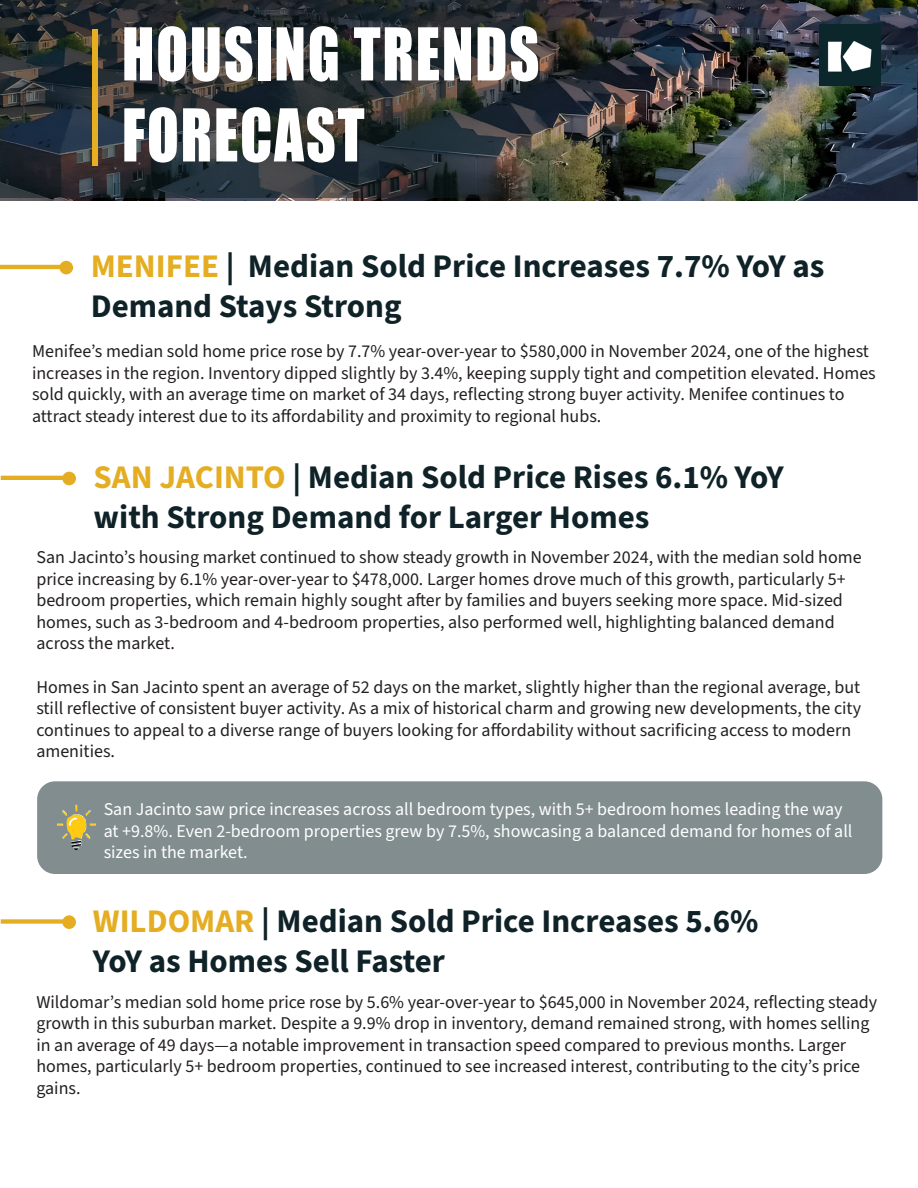
<style>
.page{position:relative;width:918px;height:1188px;background:#fff}
.page>*{position:absolute;margin:0;border:0;box-sizing:border-box;transform-origin:0 0}
.t1{font:67.2px "Impact";letter-spacing:.03em;color:#fff;scale:.87 1}
.t2{font:700 33px/39.6px "Source Sans 3";color:#0f2227}
.t3{font:18px/21.6px "Source Sans 3";color:#231f20}
.t4{font:18px/21.6px "Source Sans 3";color:#fff}
.s1{color:#e4ad22}
</style>
<div class="page">
<hr style="left:917px;top:0;width:1px;height:201px;background:#0f2126">
<div style="left:1px;top:476px;width:68px;height:4px;border:2px solid #e4ad22"></div>
<div style="left:62px;top:472px;width:14px;height:13px;background:#e4ad22;border-radius:50%"></div>
<img style="left:0;top:0;width:918px;height:198px">
<div style="left:93px;top:29px;width:5px;height:137px;background:#e6ae22"></div>
<img style="left:820px;top:25px;width:61px;height:61px">
<div style="left:37px;top:781px;width:845px;height:93px;background:#828d8f;border-radius:18px"></div>
<img style="left:57px;top:805px;width:39px;height:45px">
<div style="left:1px;top:919px;width:68px;height:5px;border:2px solid #e4ad22"></div>
<div style="left:62px;top:915px;width:14px;height:14px;background:#e4ad22;border-radius:50%"></div>
<svg style="left:0;top:265px;width:59px;height:4px"></svg>
<div style="left:59px;top:261px;width:14px;height:13px;background:#e4ad22;border-radius:50%"></div>
<p class="t1" style="left:122px;top:2px;width:482px">HOUSING TRENDS</p>
<p class="t1" style="left:122px;top:83px;width:280px">FORECAST</p>
<p class="t2" style="left:91px;top:247px;width:735px"><span class="s1">MENIFEE</span> | Median Sold Price Increases 7.7% YoY as<br>Demand Stays Strong</p>
<p class="t3" style="left:32px;top:340px;width:845px">Menifee’s median sold home price rose by 7.7% year-over-year to $580,000 in November 2024, one of the highest increases in the region. Inventory dipped slightly by 3.4%, keeping supply tight and competition elevated. Homes sold quickly, with an average time on market of 34 days, reflecting strong buyer activity. Menifee continues to attract steady interest due to its affordability and proximity to regional hubs.</p>
<p class="t2" style="left:94px;top:457px;width:692px"><span class="s1">SAN JACINTO</span> | Median Sold Price Rises 6.1% YoY with Strong Demand for Larger Homes</p>
<p class="t3" style="left:36px;top:546px;width:827px">San Jacinto’s housing market continued to show steady growth in November 2024, with the median sold home price increasing by 6.1% year-over-year to $478,000. Larger homes drove much of this growth, particularly 5+ bedroom properties, which remain highly sought after by families and buyers seeking more space. Mid-sized homes, such as 3-bedroom and 4-bedroom properties, also performed well, highlighting balanced demand across the market.</p>
<p class="t3" style="left:36px;top:676px;width:826px">Homes in San Jacinto spent an average of 52 days on the market, slightly higher than the regional average, but still reflective of consistent buyer activity. As a mix of historical charm and growing new developments, the city continues to appeal to a diverse range of buyers looking for affordability without sacrificing access to modern amenities.</p>
<p class="t4" style="left:104px;top:798px;width:750px">San Jacinto saw price increases across all bedroom types, with 5+ bedroom homes leading the way at +9.8%. Even 2-bedroom properties grew by 7.5%, showcasing a balanced demand for homes of all sizes in the market.</p>
<p class="t2" style="left:93px;top:901px;width:667px"><span class="s1">WILDOMAR</span> | Median Sold Price Increases 5.6%<br>YoY as Homes Sell Faster</p>
<p class="t3" style="left:36px;top:991px;width:843px">Wildomar’s median sold home price rose by 5.6% year-over-year to $645,000 in November 2024, reflecting steady growth in this suburban market. Despite a 9.9% drop in inventory, demand remained strong, with homes selling in an average of 49 days—a notable improvement in transaction speed compared to previous months. Larger homes, particularly 5+ bedroom properties, continued to see increased interest, contributing to the city’s price gains.</p>
</div>
